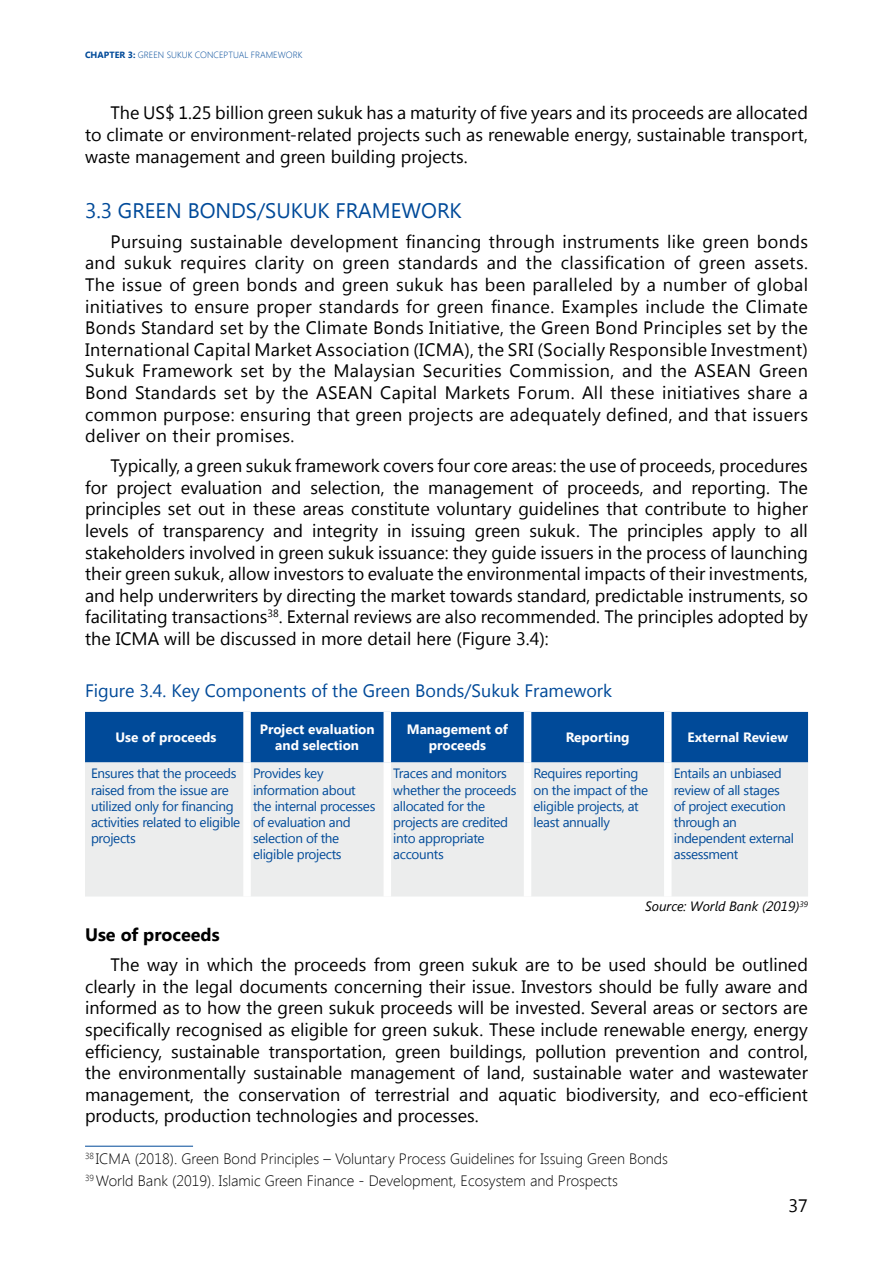
<style>
.page{position:relative;width:893px;height:1263px;background:#fff}
.page>*{position:absolute;margin:0;border:0;box-sizing:border-box;transform-origin:0 0}
.t1{font:21px "Segoe UI";color:#004a99}
.t2{font:18px/21.6px "Segoe UI";color:#000;text-align:justify}
.t3{font:18px "Segoe UI";color:#004a99}
.t4{font:700 18px "Segoe UI";color:#000}
.t5{font:300 15px/22.2px "Segoe UI";color:#000}
.t6{font:13.5px/16.2px "Segoe UI";letter-spacing:-.025em;color:#004a99}
.t7{font:700 13.5px/16.2px "Segoe UI";color:#fff;text-align:center}
.t8{font:italic 13.5px "Segoe UI";color:#000}
.t9{font:300 9px "Segoe UI";color:#004a99}
.s1{font-weight:700}
</style>
<div class="page">
<div style="left:85px;top:712px;width:723px;height:50px;background:#004a99"></div>
<div style="left:85px;top:762px;width:723px;height:134px;background:#eceded"></div>
<div style="left:243px;top:712px;width:8px;height:50px;background:#fff"></div>
<div style="left:384px;top:712px;width:7px;height:50px;background:#fff"></div>
<div style="left:524px;top:712px;width:7px;height:50px;background:#fff"></div>
<div style="left:664px;top:712px;width:7px;height:50px;background:#fff"></div>
<div style="left:243px;top:762px;width:8px;height:134px;background:#fff"></div>
<div style="left:384px;top:762px;width:7px;height:134px;background:#fff"></div>
<div style="left:524px;top:762px;width:7px;height:134px;background:#fff"></div>
<div style="left:664px;top:762px;width:7px;height:134px;background:#fff"></div>
<hr style="left:85px;top:1146px;width:108px;height:1px;background:#004a99">
<p class="t9" style="left:85px;top:48px;width:219px"><span class="s1">CHAPTER 3:</span> GREEN SUKUK CONCEPTUAL FRAMEWORK</p>
<p class="t2" style="left:85px;top:101px;width:724px;text-indent:26px">The US$ 1.25 billion green sukuk has a maturity of five years and its proceeds are allocated to climate or environment-related projects such as renewable energy, sustainable transport, waste management and green building projects.</p>
<p class="t1" style="left:85px;top:196px;width:378px">3.3 GREEN BONDS/SUKUK FRAMEWORK</p>
<p class="t2" style="left:85px;top:230px;width:724px;text-indent:26px">Pursuing sustainable development financing through instruments like green bonds and sukuk requires clarity on green standards and the classification of green assets.<br>The issue of green bonds and green sukuk has been paralleled by a number of global initiatives to ensure proper standards for green finance. Examples include the Climate Bonds Standard set by the Climate Bonds Initiative, the Green Bond Principles set by the International Capital Market Association (ICMA), the SRI (Socially Responsible Investment)<br>Sukuk Framework set by the Malaysian Securities Commission, and the ASEAN Green Bond Standards set by the ASEAN Capital Markets Forum. All these initiatives share a common purpose: ensuring that green projects are adequately defined, and that issuers deliver on their promises.</p>
<p class="t2" style="left:85px;top:454px;width:724px;text-indent:26px">Typically, a green sukuk framework covers four core areas: the use of proceeds, procedures for project evaluation and selection, the management of proceeds, and reporting. The principles set out in these areas constitute voluntary guidelines that contribute to higher levels of transparency and integrity in issuing green sukuk. The principles apply to all stakeholders involved in green sukuk issuance: they guide issuers in the process of launching their green sukuk, allow investors to evaluate the environmental impacts of their investments, and help underwriters by directing the market towards standard, predictable instruments, so facilitating transactions<sup>38</sup>. External reviews are also recommended. The principles adopted by the ICMA will be discussed in more detail here (Figure 3.4):</p>
<p class="t3" style="left:85px;top:678px;width:529px">Figure 3.4. Key Components of the Green Bonds/Sukuk Framework</p>
<p class="t7" style="left:116px;top:728px;width:103px">Use of proceeds</p>
<p class="t7" style="left:260px;top:720px;width:116px">Project evaluation and selection</p>
<p class="t7" style="left:407px;top:720px;width:103px">Management of proceeds</p>
<p class="t7" style="left:566px;top:728px;width:65px">Reporting</p>
<p class="t7" style="left:688px;top:728px;width:102px">External Review</p>
<p class="t6" style="left:91px;top:765px;width:151px">Ensures that the proceeds raised from the issue are utilized only for financing activities related to eligible projects</p>
<p class="t6" style="left:253px;top:765px;width:124px">Provides key information about the internal processes of evaluation and selection of the eligible projects</p>
<p class="t6" style="left:393px;top:765px;width:125px">Traces and monitors whether the proceeds allocated for the projects are credited into appropriate accounts</p>
<p class="t6" style="left:534px;top:765px;width:116px">Requires reporting on the impact of the eligible projects, at least annually</p>
<p class="t6" style="left:674px;top:765px;width:122px">Entails an unbiased review of all stages of project execution through an independent external assessment</p>
<p class="t8" style="left:645px;top:897px;width:164px">Source: World Bank (2019)<sup>39</sup></p>
<p class="t4" style="left:85px;top:922px;width:136px">Use of proceeds</p>
<p class="t2" style="left:85px;top:953px;width:724px;text-indent:26px">The way in which the proceeds from green sukuk are to be used should be outlined clearly in the legal documents concerning their issue. Investors should be fully aware and informed as to how the green sukuk proceeds will be invested. Several areas or sectors are specifically recognised as eligible for green sukuk. These include renewable energy, energy efficiency, sustainable transportation, green buildings, pollution prevention and control, the environmentally sustainable management of land, sustainable water and wastewater management, the conservation of terrestrial and aquatic biodiversity, and eco-efficient products, production technologies and processes.</p>
<p class="t5" style="left:85px;top:1147px;width:584px"><sup>38</sup> ICMA (2018). Green Bond Principles – Voluntary Process Guidelines for Issuing Green Bonds<br><sup>39</sup> World Bank (2019). Islamic Green Finance - Development, Ecosystem and Prospects</p>
<p class="t2" style="left:788px;top:1194px;width:21px">37</p>
</div>
